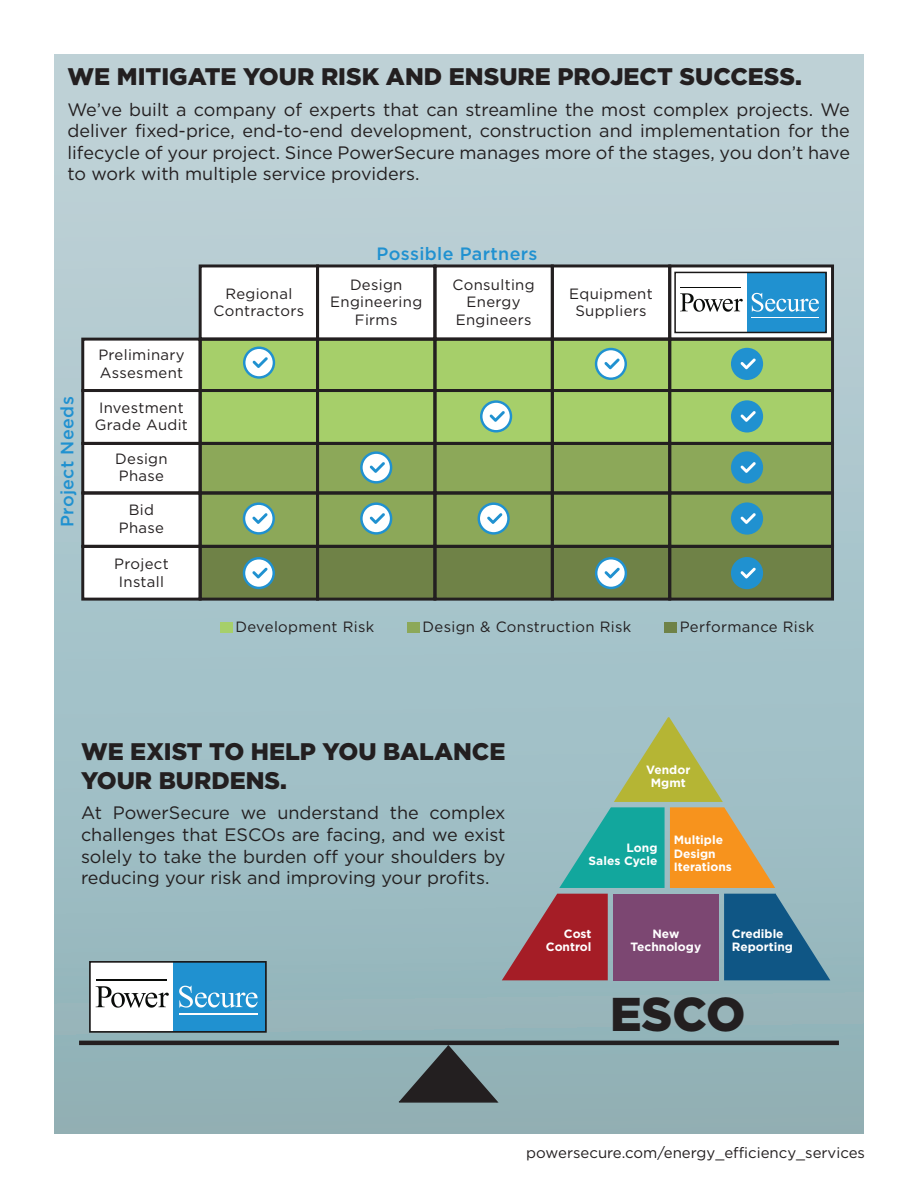
<style>
.page{position:relative;width:918px;height:1188px;background:#fff}
.page>*{position:absolute;margin:0;border:0;box-sizing:border-box;transform-origin:0 0}
.t1{font:900 47.4px "Gotham HTF";color:#231f20}
.Headings{font:900 24px/28.8px "Gotham HTF";color:#231f20}
.Headings-2{font:18px/21.6px "Gotham HTF";color:#231f20;text-align:justify}
.t2{font:500 17.85px "Gotham HTF";letter-spacing:.02em;color:#2091d0}
.t3{font:15px "Gotham HTF";color:#231f20}
.t4{font:14.85px/17.9px "Gotham HTF";letter-spacing:.02em;color:#231f20;text-align:center}
.t5{font:700 12px/13.5px "Gotham HTF";color:#fff;text-align:center}
</style>
<div class="page">
<div style="left:54px;top:54px;width:810px;height:1080px;background:linear-gradient(to bottom,#c1d4da,#90b2b8)"></div>
<div style="left:83px;top:339px;width:117px;height:260px;background:#fff"></div>
<div style="left:200px;top:266px;width:633px;height:73px;background:#fff"></div>
<div style="left:200px;top:546px;width:633px;height:53px;background:#6f8247"></div>
<div style="left:200px;top:443px;width:633px;height:103px;background:#8ca859"></div>
<div style="left:200px;top:339px;width:633px;height:104px;background:#a6cf6a"></div>
<div style="left:199px;top:264px;width:120px;height:77px;border:3px solid #231f20"></div>
<div style="left:81px;top:338px;width:121px;height:54px;border:3px solid #231f20"></div>
<div style="left:199px;top:338px;width:120px;height:54px;border:3px solid #231f20"></div>
<div style="left:81px;top:389px;width:121px;height:56px;border:3px solid #231f20"></div>
<div style="left:199px;top:389px;width:120px;height:56px;border:3px solid #231f20"></div>
<div style="left:81px;top:442px;width:121px;height:52px;border:3px solid #231f20"></div>
<div style="left:199px;top:442px;width:120px;height:52px;border:3px solid #231f20"></div>
<div style="left:81px;top:491px;width:121px;height:57px;border:3px solid #231f20"></div>
<div style="left:199px;top:491px;width:120px;height:57px;border:3px solid #231f20"></div>
<div style="left:81px;top:545px;width:121px;height:56px;border:3px solid #231f20"></div>
<div style="left:199px;top:545px;width:120px;height:56px;border:3px solid #231f20"></div>
<div style="left:316px;top:264px;width:120px;height:77px;border:3px solid #231f20"></div>
<div style="left:433px;top:264px;width:121px;height:77px;border:3px solid #231f20"></div>
<div style="left:316px;top:338px;width:120px;height:54px;border:3px solid #231f20"></div>
<div style="left:433px;top:338px;width:121px;height:54px;border:3px solid #231f20"></div>
<div style="left:316px;top:389px;width:120px;height:56px;border:3px solid #231f20"></div>
<div style="left:433px;top:389px;width:121px;height:56px;border:3px solid #231f20"></div>
<div style="left:316px;top:442px;width:120px;height:52px;border:3px solid #231f20"></div>
<div style="left:433px;top:442px;width:121px;height:52px;border:3px solid #231f20"></div>
<div style="left:316px;top:491px;width:120px;height:57px;border:3px solid #231f20"></div>
<div style="left:433px;top:491px;width:121px;height:57px;border:3px solid #231f20"></div>
<div style="left:316px;top:545px;width:120px;height:56px;border:3px solid #231f20"></div>
<div style="left:433px;top:545px;width:121px;height:56px;border:3px solid #231f20"></div>
<div style="left:551px;top:264px;width:120px;height:77px;border:3px solid #231f20"></div>
<div style="left:668px;top:264px;width:166px;height:77px;border:3px solid #231f20"></div>
<div style="left:551px;top:338px;width:120px;height:54px;border:3px solid #231f20"></div>
<div style="left:668px;top:338px;width:166px;height:54px;border:3px solid #231f20"></div>
<div style="left:551px;top:389px;width:120px;height:56px;border:3px solid #231f20"></div>
<div style="left:668px;top:389px;width:166px;height:56px;border:3px solid #231f20"></div>
<div style="left:551px;top:442px;width:120px;height:52px;border:3px solid #231f20"></div>
<div style="left:668px;top:442px;width:166px;height:52px;border:3px solid #231f20"></div>
<div style="left:551px;top:491px;width:120px;height:57px;border:3px solid #231f20"></div>
<div style="left:668px;top:491px;width:166px;height:57px;border:3px solid #231f20"></div>
<div style="left:551px;top:545px;width:120px;height:56px;border:3px solid #231f20"></div>
<div style="left:668px;top:545px;width:166px;height:56px;border:3px solid #231f20"></div>
<div style="left:747px;top:272px;width:79px;height:60px;background:#2091d0"></div>
<div style="left:674px;top:272px;width:153px;height:61px;border:2px solid #191717"></div>
<svg style="left:680px;top:293px;width:63px;height:19px"></svg>
<hr style="left:680px;top:287px;width:61px;height:1px;background:#0a0c0a">
<hr style="left:752px;top:317px;width:67px;height:1px;background:#fefdfd">
<svg style="left:752px;top:293px;width:67px;height:19px"></svg>
<div style="left:731px;top:348px;width:32px;height:32px;background:#2091d0;border-radius:50%"></div>
<svg style="left:740px;top:358px;width:16px;height:11px"></svg>
<div style="left:731px;top:400px;width:32px;height:33px;background:#2091d0;border-radius:50%"></div>
<svg style="left:740px;top:411px;width:16px;height:11px"></svg>
<svg style="left:480px;top:400px;width:32px;height:33px"></svg>
<div style="left:483px;top:403px;width:27px;height:27px;background:#fff;border-radius:50%"></div>
<svg style="left:490px;top:411px;width:15px;height:11px"></svg>
<div style="left:731px;top:451px;width:32px;height:33px;background:#2091d0;border-radius:50%"></div>
<svg style="left:740px;top:462px;width:16px;height:11px"></svg>
<svg style="left:360px;top:451px;width:32px;height:33px"></svg>
<div style="left:363px;top:454px;width:27px;height:27px;background:#fff;border-radius:50%"></div>
<svg style="left:370px;top:462px;width:15px;height:11px"></svg>
<div style="left:731px;top:502px;width:32px;height:33px;background:#2091d0;border-radius:50%"></div>
<svg style="left:740px;top:513px;width:16px;height:11px"></svg>
<svg style="left:478px;top:502px;width:32px;height:33px"></svg>
<div style="left:480px;top:505px;width:27px;height:27px;background:#fff;border-radius:50%"></div>
<svg style="left:487px;top:513px;width:15px;height:11px"></svg>
<svg style="left:360px;top:502px;width:32px;height:33px"></svg>
<div style="left:363px;top:505px;width:27px;height:27px;background:#fff;border-radius:50%"></div>
<svg style="left:370px;top:513px;width:15px;height:11px"></svg>
<svg style="left:243px;top:502px;width:32px;height:33px"></svg>
<div style="left:245px;top:505px;width:27px;height:27px;background:#fff;border-radius:50%"></div>
<svg style="left:252px;top:513px;width:16px;height:11px"></svg>
<div style="left:731px;top:557px;width:32px;height:32px;background:#2091d0;border-radius:50%"></div>
<svg style="left:740px;top:568px;width:16px;height:10px"></svg>
<svg style="left:595px;top:557px;width:32px;height:32px"></svg>
<div style="left:597px;top:559px;width:28px;height:28px;background:#fff;border-radius:50%"></div>
<svg style="left:604px;top:568px;width:16px;height:10px"></svg>
<svg style="left:243px;top:557px;width:32px;height:32px"></svg>
<div style="left:245px;top:559px;width:27px;height:28px;background:#fff;border-radius:50%"></div>
<svg style="left:252px;top:568px;width:16px;height:10px"></svg>
<div style="left:664px;top:622px;width:13px;height:10px;background:#6f8247"></div>
<div style="left:407px;top:622px;width:12px;height:10px;background:#8ca859"></div>
<div style="left:220px;top:622px;width:12px;height:10px;background:#a6cf6a"></div>
<svg style="left:595px;top:348px;width:32px;height:32px"></svg>
<div style="left:597px;top:350px;width:28px;height:27px;background:#fff;border-radius:50%"></div>
<svg style="left:604px;top:358px;width:16px;height:11px"></svg>
<svg style="left:243px;top:347px;width:32px;height:32px"></svg>
<div style="left:245px;top:349px;width:28px;height:27px;background:#fff;border-radius:50%"></div>
<svg style="left:253px;top:357px;width:15px;height:11px"></svg>
<svg style="left:397px;top:1045px;width:103px;height:58px;background:#5c6a6d"></svg>
<hr style="left:79px;top:1041px;width:760px;height:4px;background:#231f20">
<div style="left:90px;top:962px;width:176px;height:70px;background:#fff"></div>
<div style="left:174px;top:962px;width:92px;height:70px;background:#2091d0"></div>
<div style="left:89px;top:961px;width:178px;height:72px;border:2px solid #191717"></div>
<svg style="left:96px;top:986px;width:73px;height:22px"></svg>
<hr style="left:96px;top:979px;width:71px;height:1px;background:#0a0c0a">
<hr style="left:179px;top:1014px;width:79px;height:1px;background:#fefdfd">
<svg style="left:179px;top:986px;width:79px;height:22px"></svg>
<svg style="left:502px;top:717px;width:328px;height:263px;background:#8d9793"></svg>
<p class="Headings" style="left:68px;top:62px;width:736px">WE MITIGATE YOUR RISK AND ENSURE PROJECT SUCCESS.</p>
<p class="Headings-2" style="left:68px;top:98px;width:784px">We’ve built a company of experts that can streamline the most complex projects. We deliver fixed-price, end-to-end development, construction and implementation for the lifecycle of your project. Since PowerSecure manages more of the stages, you don’t have to work with multiple service providers.</p>
<p class="t2" style="left:377px;top:243px;width:163px">Possible Partners</p>
<p class="t2" style="left:57px;top:527px;width:132px;rotate:-90deg">Project Needs</p>
<p class="t4" style="left:98px;top:346px;width:88px;text-align:left">Preliminary<br>Assesment</p>
<p class="t4" style="left:95px;top:398px;width:95px;text-align:left">Investment<br>Grade Audit</p>
<p class="t4" style="left:115px;top:449px;width:54px;text-align:left">Design<br>Phase</p>
<p class="t4" style="left:119px;top:500px;width:47px">Bid<br>Phase</p>
<p class="t4" style="left:114px;top:555px;width:56px">Project<br>Install</p>
<p class="t4" style="left:453px;top:275px;width:84px">Consulting<br>Energy<br>Engineers</p>
<p class="t4" style="left:214px;top:284px;width:92px">Regional<br>Contractors</p>
<p class="t4" style="left:330px;top:275px;width:94px">Design<br>Engineering<br>Firms</p>
<p class="t4" style="left:569px;top:284px;width:85px">Equipment<br>Suppliers</p>
<p class="t4" style="left:236px;top:618px;width:140px">Development Risk</p>
<p class="t4" style="left:423px;top:618px;width:210px">Design &amp; Construction Risk</p>
<p class="t4" style="left:680px;top:618px;width:136px">Performance Risk</p>
<p class="Headings" style="left:81px;top:737px;width:426px">WE EXIST TO HELP YOU BALANCE<br>YOUR BURDENS.</p>
<p class="Headings-2" style="left:81px;top:802px;width:426px">At PowerSecure we understand the complex challenges that ESCOs are facing, and we exist solely to take the burden off your shoulders by reducing your risk and improving your profits.</p>
<p class="t5" style="left:646px;top:763px;width:46px">Vendor<br>Mgmt</p>
<p class="t5" style="left:589px;top:841px;width:70px;text-align:right">Long<br>Sales Cycle</p>
<p class="t5" style="left:674px;top:833px;width:60px;text-align:left">Multiple<br>Design<br>Iterations</p>
<p class="t5" style="left:546px;top:926px;width:47px;text-align:right">Cost<br>Control</p>
<p class="t5" style="left:631px;top:926px;width:72px">New<br>Technology</p>
<p class="t5" style="left:732px;top:926px;width:63px;text-align:left">Credible<br>Reporting</p>
<p class="t1" style="left:610px;top:987px;width:137px">ESCO</p>
<p class="t3" style="left:526px;top:1145px;width:340px">powersecure.com/energy_efficiency_services</p>
</div>
